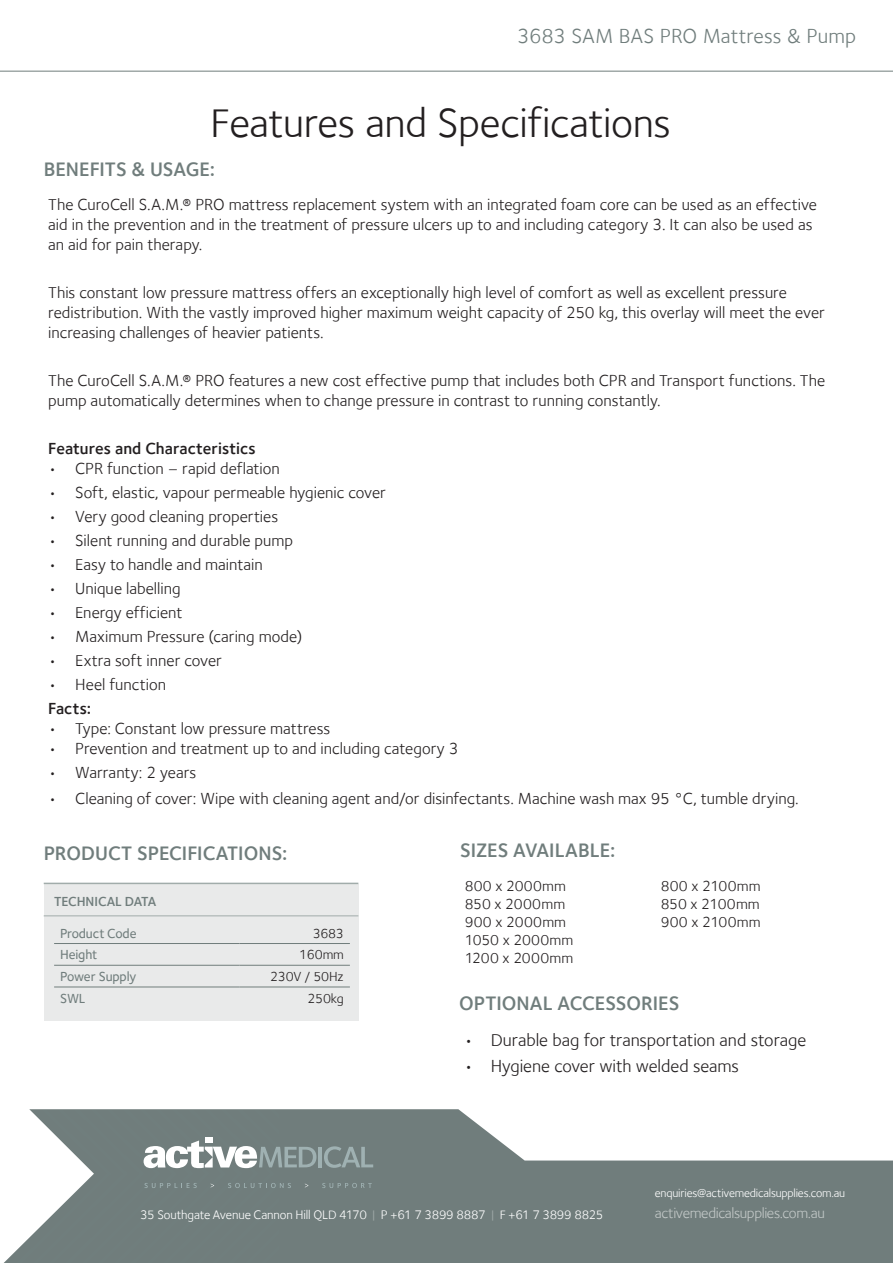
<style>
.page{position:relative;width:893px;height:1263px;background:#fff}
.page>*{position:absolute;margin:0;border:0;box-sizing:border-box;transform-origin:0 0}
.t1{font:42px "Foundry Sterling";letter-spacing:-.01em;color:#231f20}
.t2{font:21px "Foundry Sterling";color:#707d7c}
.Feature_Paragraph{font:600 20.1px "Foundry Sterling";color:#707d7c}
.t3{font:18px "Foundry Sterling";letter-spacing:-.005em;color:#231f20}
.t4{font:16.5px/19.8px "Foundry Sterling";color:#231f20}
.t5{font:600 16.5px "Foundry Sterling";letter-spacing:.005em;color:#231f20}
.t6{font:15px "Foundry Sterling";letter-spacing:.005em;color:#231f20}
.t7{font:15px "Foundry Sterling";letter-spacing:-.025em;color:#c2c8c7}
.t8{font:13.5px "Foundry Sterling Medium OSF";letter-spacing:-.01em;color:#707d7c}
.t9{font:13.5px "Foundry Sterling";letter-spacing:-.01em;color:#231f20}
.t10{font:600 13.5px "Foundry Sterling";letter-spacing:-.01em;color:#707d7c}
.t11{font:12.75px "Foundry Sterling";letter-spacing:-.015em;color:#fff}
.t12{font:12px "Foundry Sterling";letter-spacing:-.015em;color:#fff}
.s1{color:#a1acaa}
</style>
<div class="page">
<div style="left:520px;top:1157px;width:373px;height:106px;background:#707d7c"></div>
<svg style="left:4px;top:1109px;width:516px;height:154px;background:#848f8f"></svg>
<hr style="left:0;top:71px;width:893px;height:1px;background:#707d7c">
<div style="left:44px;top:884px;width:314px;height:136px;background:#e9eaea"></div>
<hr style="left:44px;top:915px;width:314px;height:1px;background:#a1acaa">
<hr style="left:44px;top:883px;width:314px;height:1px;background:#a1acaa">
<hr style="left:54px;top:943px;width:185px;height:1px;background:#707d7c">
<hr style="left:239px;top:943px;width:111px;height:1px;background:#707d7c">
<hr style="left:54px;top:965px;width:185px;height:1px;background:#707d7c">
<hr style="left:239px;top:965px;width:111px;height:1px;background:#707d7c">
<hr style="left:54px;top:986px;width:185px;height:1px;background:#707d7c">
<hr style="left:239px;top:986px;width:111px;height:1px;background:#707d7c">
<p class="t2" style="left:517px;top:24px;width:340px">3683 SAM BAS PRO Mattress &amp; Pump</p>
<p class="t1" style="left:210px;top:99px;width:462px">Features and Specifications</p>
<p class="Feature_Paragraph" style="left:44px;top:157px;width:173px">BENEFITS &amp; USAGE:</p>
<p class="t4" style="left:48px;top:195px;width:770px">The CuroCell S.A.M.® PRO mattress replacement system with an integrated foam core can be used as an effective aid in the prevention and in the treatment of pressure ulcers up to and including category 3. It can also be used as an aid for pain therapy.</p>
<p class="t4" style="left:48px;top:282px;width:778px">This constant low pressure mattress offers an exceptionally high level of comfort as well as excellent pressure redistribution. With the vastly improved higher maximum weight capacity of 250 kg, this overlay will meet the ever increasing challenges of heavier patients.</p>
<p class="t4" style="left:48px;top:370px;width:778px">The CuroCell S.A.M.® PRO features a new cost effective pump that includes both CPR and Transport functions. The pump automatically determines when to change pressure in contrast to running constantly.</p>
<p class="t5" style="left:48px;top:438px;width:209px">Features and Characteristics</p>
<p class="t4" style="left:48px;top:458px;width:233px">• CPR function – rapid deflation</p>
<p class="t4" style="left:48px;top:482px;width:339px">• Soft, elastic, vapour permeable hygienic cover</p>
<p class="t4" style="left:48px;top:506px;width:232px">• Very good cleaning properties</p>
<p class="t4" style="left:48px;top:530px;width:246px">• Silent running and durable pump</p>
<p class="t4" style="left:48px;top:554px;width:216px">• Easy to handle and maintain</p>
<p class="t4" style="left:48px;top:578px;width:134px">• Unique labelling</p>
<p class="t4" style="left:48px;top:602px;width:136px">• Energy efficient</p>
<p class="t4" style="left:48px;top:626px;width:256px">• Maximum Pressure (caring mode)</p>
<p class="t4" style="left:48px;top:650px;width:175px">• Extra soft inner cover</p>
<p class="t4" style="left:48px;top:674px;width:119px">• Heel function</p>
<p class="t5" style="left:48px;top:699px;width:44px">Facts:</p>
<p class="t4" style="left:48px;top:718px;width:284px">• Type: Constant low pressure mattress</p>
<p class="t4" style="left:48px;top:738px;width:412px">• Prevention and treatment up to and including category 3</p>
<p class="t4" style="left:48px;top:762px;width:150px">• Warranty: 2 years</p>
<p class="t4" style="left:48px;top:788px;width:752px">• Cleaning of cover: Wipe with cleaning agent and/or disinfectants. Machine wash max 95 °C, tumble drying.</p>
<p class="Feature_Paragraph" style="left:44px;top:841px;width:245px">PRODUCT SPECIFICATIONS:</p>
<p class="t10" style="left:54px;top:893px;width:104px">TECHNICAL DATA</p>
<p class="t8" style="left:60px;top:925px;width:78px">Product Code</p>
<p class="t9" style="left:313px;top:925px;width:33px">3683</p>
<p class="t8" style="left:60px;top:947px;width:39px">Height</p>
<p class="t9" style="left:299px;top:947px;width:46px">160mm</p>
<p class="t8" style="left:60px;top:968px;width:78px">Power Supply</p>
<p class="t9" style="left:270px;top:969px;width:75px">230V / 50Hz</p>
<p class="t8" style="left:60px;top:990px;width:27px">SWL</p>
<p class="t9" style="left:307px;top:990px;width:38px">250kg</p>
<p class="Feature_Paragraph" style="left:460px;top:839px;width:157px">SIZES AVAILABLE:</p>
<p class="t6" style="left:465px;top:877px;width:103px">800 x 2000mm</p>
<p class="t6" style="left:465px;top:895px;width:102px">850 x 2000mm</p>
<p class="t6" style="left:465px;top:913px;width:103px">900 x 2000mm</p>
<p class="t6" style="left:465px;top:931px;width:110px">1050 x 2000mm</p>
<p class="t6" style="left:465px;top:949px;width:110px">1200 x 2000mm</p>
<p class="t6" style="left:661px;top:877px;width:101px">800 x 2100mm</p>
<p class="t6" style="left:661px;top:895px;width:101px">850 x 2100mm</p>
<p class="t6" style="left:661px;top:913px;width:101px">900 x 2100mm</p>
<p class="Feature_Paragraph" style="left:459px;top:992px;width:222px">OPTIONAL ACCESSORIES</p>
<p class="t3" style="left:464px;top:1030px;width:344px">• Durable bag for transportation and storage</p>
<p class="t3" style="left:464px;top:1055px;width:277px">• Hygiene cover with welded seams</p>
<p class="t11" style="left:140px;top:1207px;width:465px">35 Southgate Avenue Cannon Hill QLD 4170 <span class="s1">|</span> P +61 7 3899 8887 <span class="s1">|</span> F +61 7 3899 8825</p>
<p class="t12" style="left:655px;top:1186px;width:192px">enquiries@activemedicalsupplies.com.au</p>
<p class="t7" style="left:655px;top:1204px;width:172px">activemedicalsupplies.com.au</p>
</div>
